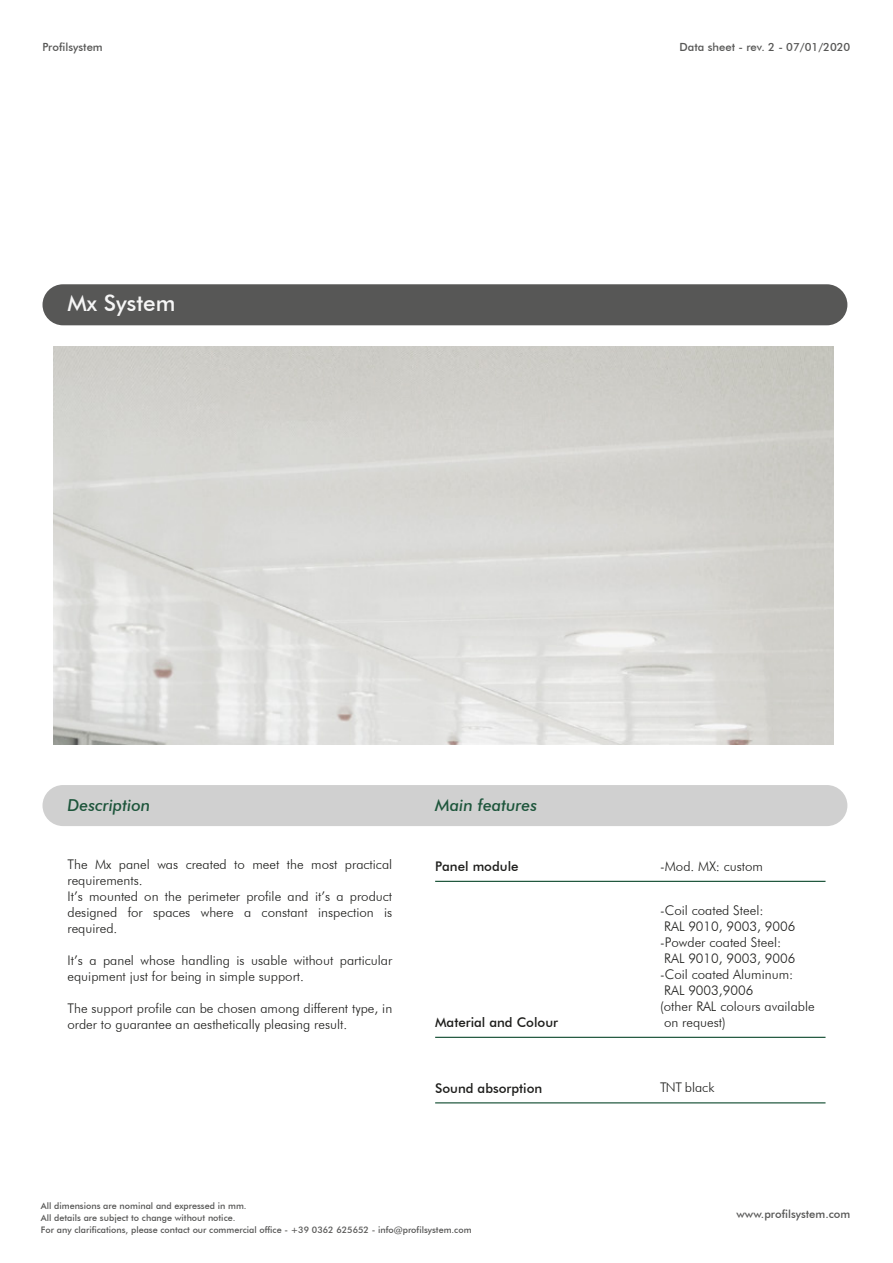
<style>
.page{position:relative;width:893px;height:1263px;background:#fff}
.page>*{position:absolute;margin:0;border:0;box-sizing:border-box;transform-origin:0 0}
.t1{font:500 22.5px "Futura BT";color:#f6f6f6}
.t2{font:italic 500 16.5px "Futura BT";color:#1d553b}
.t3{font:300 13.35px/15.9px "Futura BT";color:#1d1d1b}
.t4{font:500 13.35px "Futura BT";color:#1d1d1b}
.t5{font:500 11.25px "Futura BT";color:#575756}
.t6{font:500 9px/12px "Futura BT";color:#575756}
</style>
<div class="page">
<div style="left:43px;top:284px;width:804px;height:41px;background:#575756;border-radius:21px"></div>
<img style="left:54px;top:346px;width:780px;height:398px">
<div style="left:43px;top:785px;width:804px;height:41px;background:#d0d0d0;border-radius:21px"></div>
<hr style="left:435px;top:881px;width:390px;height:1px;background:#1d553b">
<hr style="left:435px;top:1037px;width:390px;height:1px;background:#1d553b">
<hr style="left:435px;top:1102px;width:390px;height:1px;background:#1d553b">
<p class="t5" style="left:43px;top:40px;width:62px">Profilsystem</p>
<p class="t5" style="left:680px;top:40px;width:172px">Data sheet - rev. 2 - 07/01/2020</p>
<h1 class="t1" style="left:68px;top:289px;width:109px">Mx System</h1>
<p class="t2" style="left:68px;top:795px;width:84px">Description</p>
<p class="t2" style="left:435px;top:795px;width:103px">Main features</p>
<p class="t3" style="left:68px;top:856px;width:326px">The Mx panel was created to meet the most practical requirements.<br>It’s mounted on the perimeter profile and it’s a product designed for spaces where a constant inspection is required.</p>
<p class="t3" style="left:68px;top:952px;width:326px">It’s a panel whose handling is usable without particular equipment just for being in simple support.</p>
<p class="t3" style="left:68px;top:1000px;width:326px">The support profile can be chosen among different type, in order to guarantee an aesthetically pleasing result.</p>
<p class="t4" style="left:435px;top:858px;width:85px">Panel module</p>
<p class="t4" style="left:435px;top:1014px;width:124px">Material and Colour</p>
<p class="t3" style="left:660px;top:858px;width:104px">-Mod. MX: custom</p>
<p class="t3" style="left:660px;top:902px;width:137px">-Coil coated Steel:<br>RAL 9010, 9003, 9006 -Powder coated Steel:<br>RAL 9010, 9003, 9006</p>
<p class="t3" style="left:660px;top:998px;width:156px">(other RAL colours available on request)</p>
<p class="t3" style="left:660px;top:966px;width:135px">-Coil coated Aluminum:<br>RAL 9003,9006</p>
<p class="t4" style="left:435px;top:1080px;width:109px">Sound absorption</p>
<p class="t3" style="left:660px;top:1079px;width:56px">TNT black</p>
<p class="t6" style="left:41px;top:1199px;width:432px">All dimensions are nominal and expressed in mm.<br>All details are subject to change without notice.<br>For any clarifications, please contact our commercial office - +39 0362 625652 - info@profilsystem.com</p>
<p class="t5" style="left:736px;top:1207px;width:115px">www.profilsystem.com</p>
</div>
